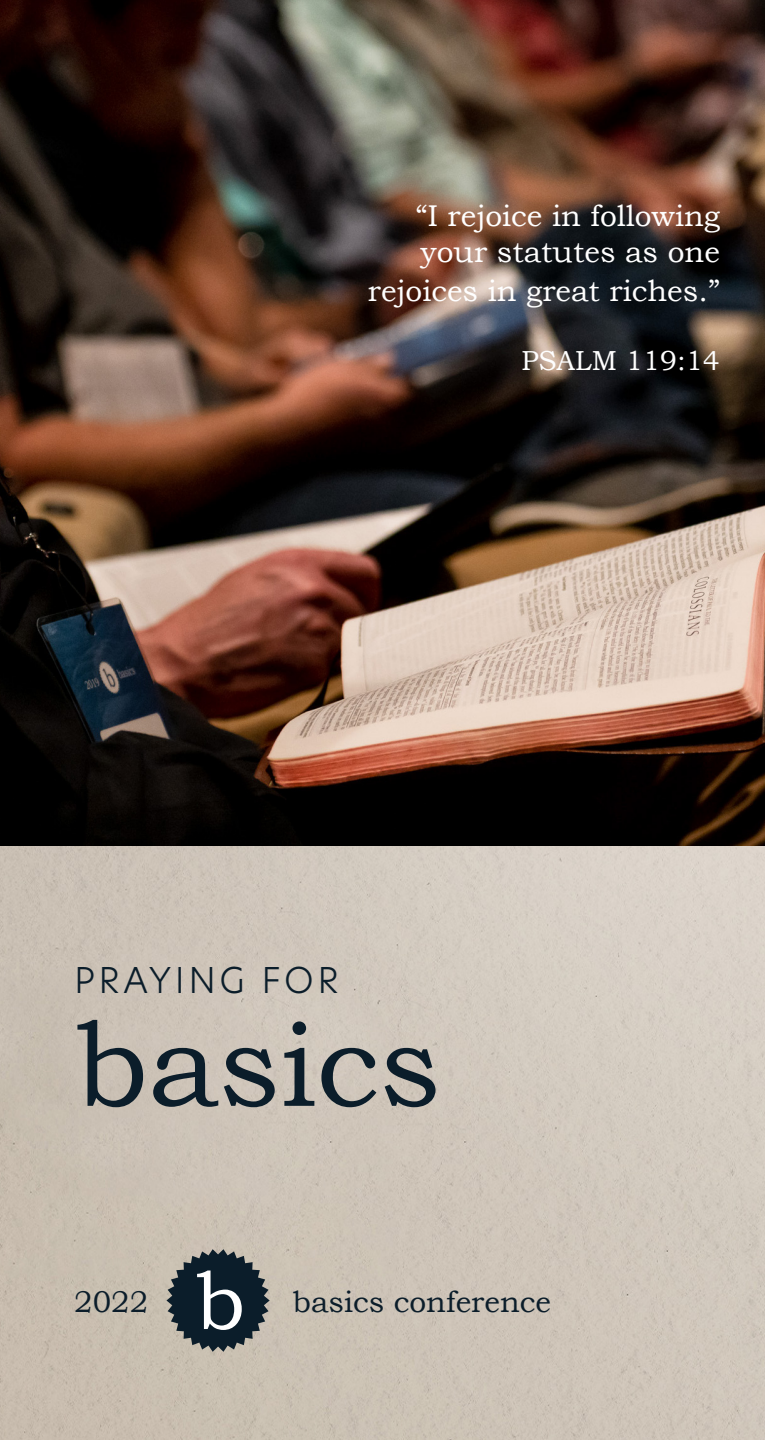
<style>
.page{position:relative;width:765px;height:1440px;background:#fff}
.page>*{position:absolute;margin:0;border:0;box-sizing:border-box;transform-origin:0 0}
.t1{font:120px "Bookman Old Style";color:#0b1d2a}
.t2{font:81.75px "Bookman Old Style";color:#fff}
.t3{font:300 35px "Hero New";letter-spacing:.1em;color:#0b1d2a}
.t4{font:30px/36px "Bookman Old Style";color:#fff}
.t5{font:30px "Bookman Old Style";color:#0b1d2a}
.t6{font:27.5px "Bookman Old Style";color:#fff}
</style>
<div class="page">
<img style="left:0;top:0;width:765px;height:1440px">
<svg style="left:166px;top:1249px;width:104px;height:103px;background:#444e53"></svg>
<p class="t4" style="left:416px;top:197px;width:306px">“I rejoice in following your statutes as one</p>
<p class="t4" style="left:368px;top:273px;width:354px">rejoices in great riches.”</p>
<p class="t6" style="left:521px;top:343px;width:200px">PSALM 119:14</p>
<p class="t3" style="left:74px;top:957px;width:266px">PRAYING FOR</p>
<p class="t1" style="left:74px;top:987px;width:369px">basics</p>
<h2 class="t2" style="left:195px;top:1248px;width:52px">b</h2>
<p class="t5" style="left:74px;top:1282px;width:76px">2022</p>
<p class="t5" style="left:292px;top:1282px;width:260px">basics conference</p>
</div>
